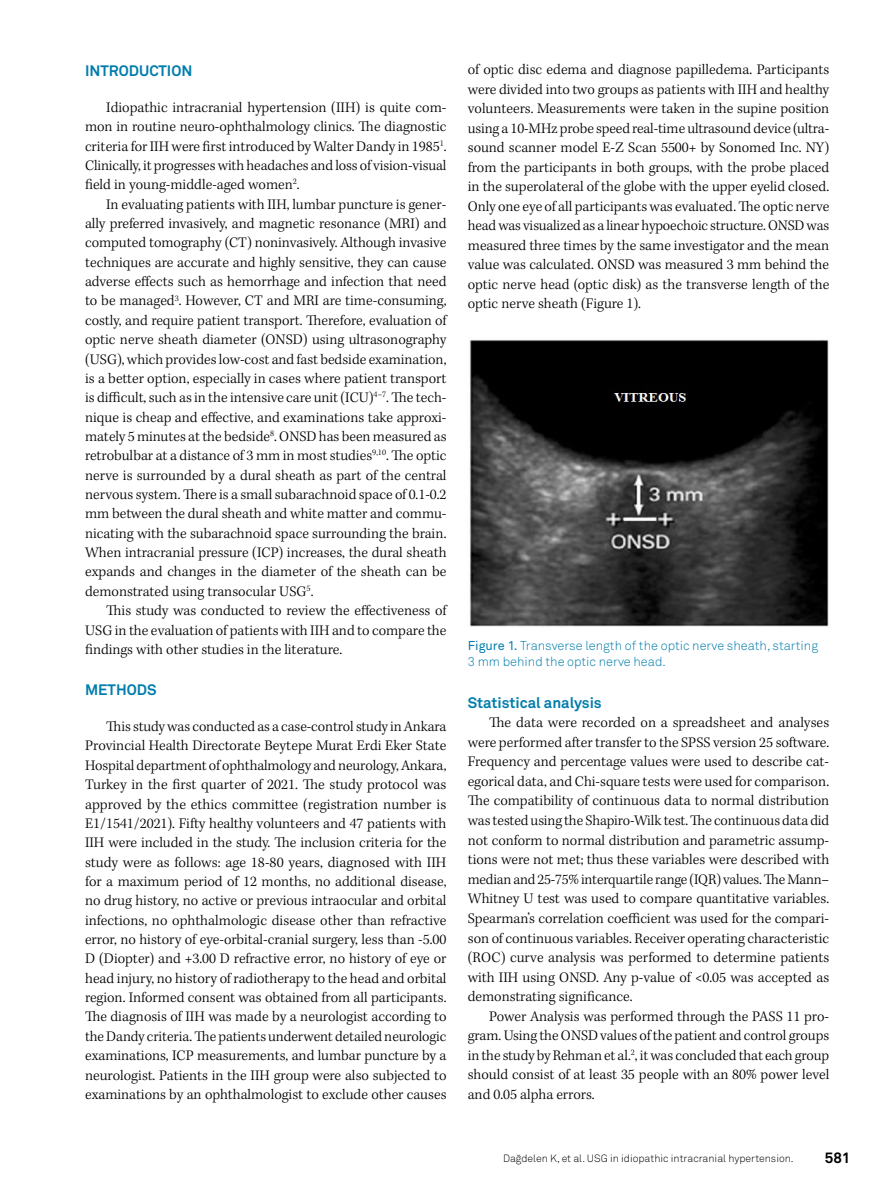
<style>
.page{position:relative;width:893px;height:1191px;background:#fff}
.page>*{position:absolute;margin:0;border:0;box-sizing:border-box;transform-origin:0 0}
.t1{font:300 15px/19.4px "Kepler Std";color:#000;text-align:justify}
.t2{font:700 15px "Akkurat Pro";color:#007dac}
.t3{font:700 15px "Akkurat Pro";color:#000}
.t4{font:12.75px/15.3px "Akkurat Light Pro";color:#007dac}
.t5{font:10.5px "Akkurat Light Pro";color:#000}
.s1{font-family:"Akkurat Pro"}
</style>
<div class="page">
<img style="left:469px;top:339px;width:360px;height:288px">
<p class="t2" style="left:85px;top:61px;width:109px">I NTRODUCTION</p>
<p class="t1" style="left:85px;top:98px;width:363px;text-indent:21px">Idiopathic intracranial hypertension (IIH) is quite com&shy;mon in routine neuro-ophthalmology clinics. The diagnostic criteria for IIH were first introduced by Walter Dandy in 1985<sup>1</sup>.<br>Clinically, it progresses with headaches and loss of vision-visual field in young-middle-aged women<sup>2</sup>.</p>
<p class="t1" style="left:85px;top:195px;width:363px;text-indent:21px">In evaluating patients with IIH, lumbar puncture is gener&shy;ally preferred invasively, and magnetic resonance (MRI) and computed tomography (CT) noninvasively. Although invasive techniques are accurate and highly sensitive, they can cause adverse effects such as hemorrhage and infection that need to be managed<sup>3</sup>. However, CT and MRI are time-consuming, costly, and require patient transport. Therefore, evaluation of optic nerve sheath diameter (ONSD) using ultrasonography (USG), which provides low-cost and fast bedside examination, is a better option, especially in cases where patient transport is difficult, such as in the intensive care unit (ICU)<sup>4–7</sup>. The tech&shy;nique is cheap and effective, and examinations take approxi&shy;mately 5 minutes at the bedside<sup>8</sup>. ONSD has been measured as retrobulbar at a distance of 3 mm in most studies<sup>9,10</sup>. The optic nerve is surrounded by a dural sheath as part of the central nervous system. There is a small subarachnoid space of 0.1-0.2 mm between the dural sheath and white matter and commu&shy;nicating with the subarachnoid space surrounding the brain.<br>When intracranial pressure (ICP) increases, the dural sheath expands and changes in the diameter of the sheath can be demonstrated using transocular USG<sup>5</sup>.</p>
<p class="t1" style="left:85px;top:601px;width:363px;text-indent:21px">This study was conducted to review the effectiveness of USG in the evaluation of patients with IIH and to compare the findings with other studies in the literature.</p>
<p class="t2" style="left:85px;top:680px;width:73px">METHODS</p>
<p class="t1" style="left:85px;top:717px;width:363px;text-indent:21px">This study was conducted as a case-control study in Ankara Provincial Health Directorate Beytepe Murat Erdi Eker State Hospital department of ophthalmology and neurology, Ankara, Turkey in the first quarter of 2021. The study protocol was approved by the ethics committee (registration number is E1/1541/2021). Fifty healthy volunteers and 47 patients with IIH were included in the study. The inclusion criteria for the study were as follows: age 18-80 years, diagnosed with IIH for a maximum period of 12 months, no additional disease, no drug history, no active or previous intraocular and orbital infections, no ophthalmologic disease other than refractive error, no history of eye-orbital-cranial surgery, less than -5.00<br>D (Diopter) and +3.00 D refractive error, no history of eye or head injury, no history of radiotherapy to the head and orbital region. Informed consent was obtained from all participants.<br>The diagnosis of IIH was made by a neurologist according to the Dandy criteria. The patients underwent detailed neurologic examinations, ICP measurements, and lumbar puncture by a neurologist. Patients in the IIH group were also subjected to examinations by an ophthalmologist to exclude other causes</p>
<p class="t1" style="left:468px;top:60px;width:363px">of optic disc edema and diagnose papilledema. Participants were divided into two groups as patients with IIH and healthy volunteers. Measurements were taken in the supine position using a 10-MHz probe speed real-time ultrasound device (ultra&shy;sound scanner model E-Z Scan 5500+ by Sonomed Inc. NY) from the participants in both groups, with the probe placed in the superolateral of the globe with the upper eyelid closed.<br>Only one eye of all participants was evaluated. The optic nerve head was visualized as a linear hypoechoic structure. ONSD was measured three times by the same investigator and the mean value was calculated. ONSD was measured 3 mm behind the optic nerve head (optic disk) as the transverse length of the optic nerve sheath (Figure 1).</p>
<p class="t4" style="left:468px;top:638px;width:352px"><span class="s1">Figure 1.</span> Transverse length of the optic nerve sheath, starting<br>3 mm behind the optic nerve head.</p>
<p class="t2" style="left:468px;top:693px;width:136px">Statistical analysis</p>
<p class="t1" style="left:468px;top:713px;width:363px;text-indent:21px">The data were recorded on a spreadsheet and analyses were performed after transfer to the SPSS version 25 software.<br>Frequency and percentage values were used to describe cat&shy;egorical data, and Chi-square tests were used for comparison.<br>The compatibility of continuous data to normal distribution was tested using the Shapiro-Wilk test. The continuous data did not conform to normal distribution and parametric assump&shy;tions were not met; thus these variables were described with median and 25-75% interquartile range (IQR) values. The Mann– Whitney U test was used to compare quantitative variables.<br>Spearman’s correlation coefficient was used for the compari&shy;son of continuous variables. Receiver operating characteristic (ROC) curve analysis was performed to determine patients with IIH using ONSD. Any p-value of &lt;0.05 was accepted as demonstrating significance.</p>
<p class="t1" style="left:468px;top:1007px;width:363px;text-indent:21px">Power Analysis was performed through the PASS 11 pro&shy;gram. Using the ONSD values of the patient and control groups in the study by Rehman et al.<sup>2</sup>, it was concluded that each group should consist of at least 35 people with an 80% power level and 0.05 alpha errors.</p>
<p class="t5" style="left:503px;top:1151px;width:292px">Dağdelen K, et al. USG in idiopathic intracranial hypertension.</p>
<p class="t3" style="left:825px;top:1148px;width:27px">581</p>
</div>
